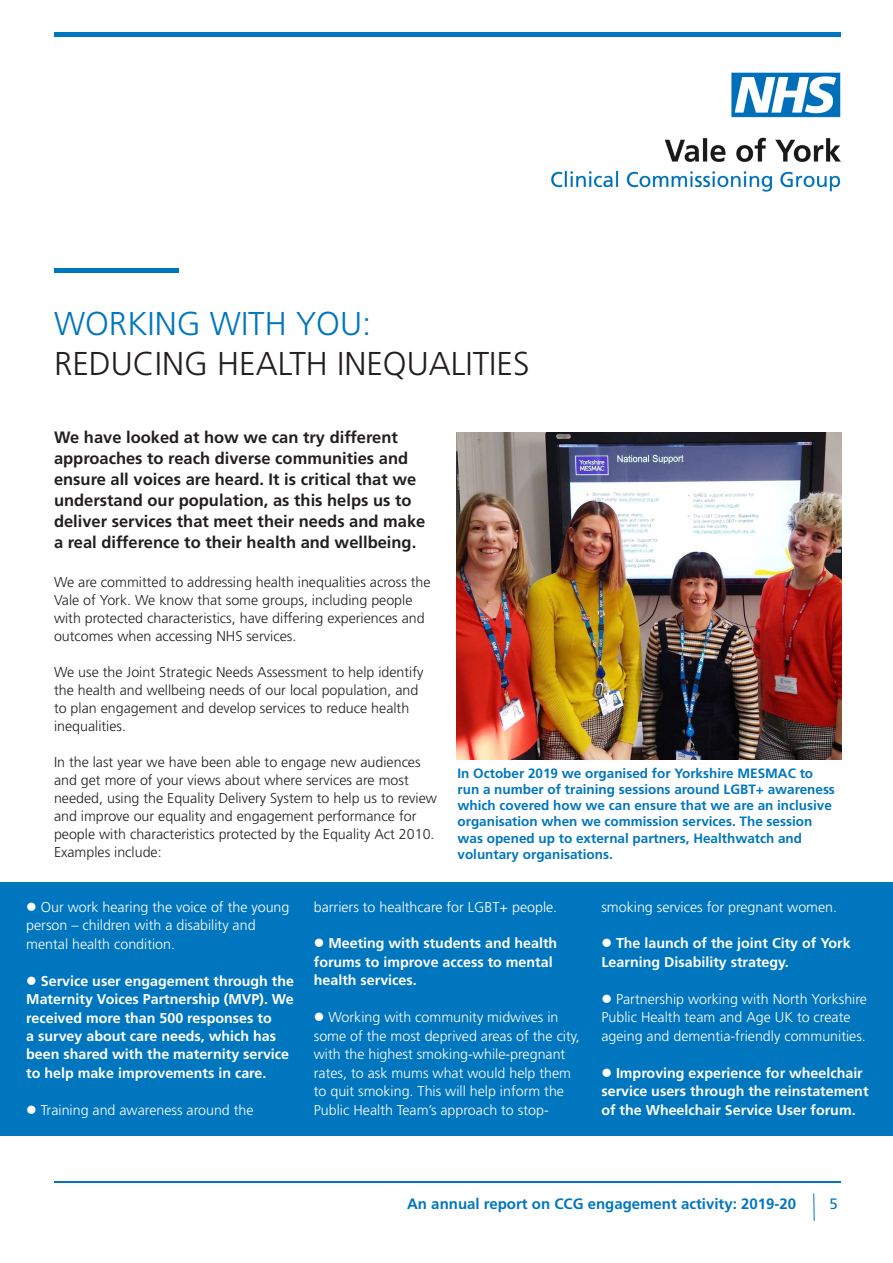
<style>
.page{position:relative;width:893px;height:1263px;background:#fff}
.page>*{position:absolute;margin:0;border:0;box-sizing:border-box;transform-origin:0 0}
.t1{font:300 33px/39.6px "Frutiger LT Std";color:#231f20}
.t2{font:700 16.5px/21px "Frutiger LT Std";color:#231f20}
.t3{font:700 15px "Frutiger LT Std";color:#0076be}
.t4{font:15px "Frutiger LT Std";color:#0076be}
.t5{font:300 14.25px/18px "Frutiger LT Std";color:#231f20}
.t6{font:300 14.25px/18.5px "Frutiger LT Std";color:#fff}
.t7{font:700 14.25px/18.5px "Frutiger LT Std";color:#fff}
.t8{font:700 13.5px/16.2px "Frutiger LT Std";color:#0076be}
.s1{color:#0076be}
</style>
<div class="page">
<img style="left:551px;top:72px;width:290px;height:120px">
<hr style="left:54px;top:268px;width:125px;height:4px;background:#0076be">
<hr style="left:55px;top:33px;width:786px;height:4px;background:#0076be">
<hr style="left:54px;top:1181px;width:787px;height:2px;background:#0076be">
<svg style="left:813px;top:1193px;width:1px;height:28px"></svg>
<img style="left:456px;top:432px;width:385px;height:327px">
<div style="left:0;top:882px;width:893px;height:254px;background:#0076be"></div>
<p class="t1" style="left:54px;top:305px;width:477px"><span class="s1">WORKING WITH YOU:<br></span>REDUCING HEALTH INEQUALITIES</p>
<p class="t2" style="left:54px;top:427px;width:373px">We have looked at how we can try different approaches to reach diverse communities and ensure all voices are heard. It is critical that we understand our population, as this helps us to deliver services that meet their needs and make a real difference to their health and wellbeing.</p>
<p class="t5" style="left:54px;top:573px;width:378px">We are committed to addressing health inequalities across the Vale of York. We know that some groups, including people with protected characteristics, have differing experiences and outcomes when accessing NHS services.</p>
<p class="t5" style="left:54px;top:663px;width:371px">We use the Joint Strategic Needs Assessment to help identify the health and wellbeing needs of our local population, and to plan engagement and develop services to reduce health inequalities.</p>
<p class="t5" style="left:54px;top:753px;width:384px">In the last year we have been able to engage new audiences and get more of your views about where services are most needed, using the Equality Delivery System to help us to review and improve our equality and engagement performance for people with characteristics protected by the Equality Act 2010.<br>Examples include:</p>
<p class="t8" style="left:458px;top:765px;width:379px">In October 2019 we organised for Yorkshire MESMAC to run a number of training sessions around LGBT+ awareness which covered how we can ensure that we are an inclusive organisation when we commission services. The session was opened up to external partners, Healthwatch and voluntary organisations.</p>
<p class="t6" style="left:26px;top:898px;width:265px">● Our work hearing the voice of the young person – children with a disability and mental health condition.</p>
<p class="t7" style="left:26px;top:971px;width:269px">● Service user engagement through the Maternity Voices Partnership (MVP). We received more than 500 responses to<br>a survey about care needs, which has been shared with the maternity service to help make improvements in care.</p>
<p class="t6" style="left:26px;top:1101px;width:229px">● Training and awareness around the</p>
<p class="t6" style="left:314px;top:897px;width:245px">barriers to healthcare for LGBT+ people.</p>
<p class="t7" style="left:314px;top:934px;width:245px">● Meeting with students and health forums to improve access to mental health services.</p>
<p class="t6" style="left:314px;top:1008px;width:268px">● Working with community midwives in some of the most deprived areas of the city, with the highest smoking-while-pregnant rates, to ask mums what would help them to quit smoking. This will help inform the Public Health Team’s approach to stop-</p>
<p class="t6" style="left:601px;top:897px;width:237px">smoking services for pregnant women.</p>
<p class="t7" style="left:601px;top:934px;width:251px">● The launch of the joint City of York<br>Learning Disability strategy.</p>
<p class="t6" style="left:601px;top:990px;width:267px">● Partnership working with North Yorkshire<br>Public Health team and Age UK to create ageing and dementia-friendly communities.</p>
<p class="t7" style="left:601px;top:1064px;width:269px">● Improving experience for wheelchair service users through the reinstatement of the Wheelchair Service User forum.</p>
<p class="t3" style="left:407px;top:1195px;width:391px">An annual report on CCG engagement activity: 2019-20</p>
<p class="t4" style="left:829px;top:1195px;width:10px">5</p>
</div>
